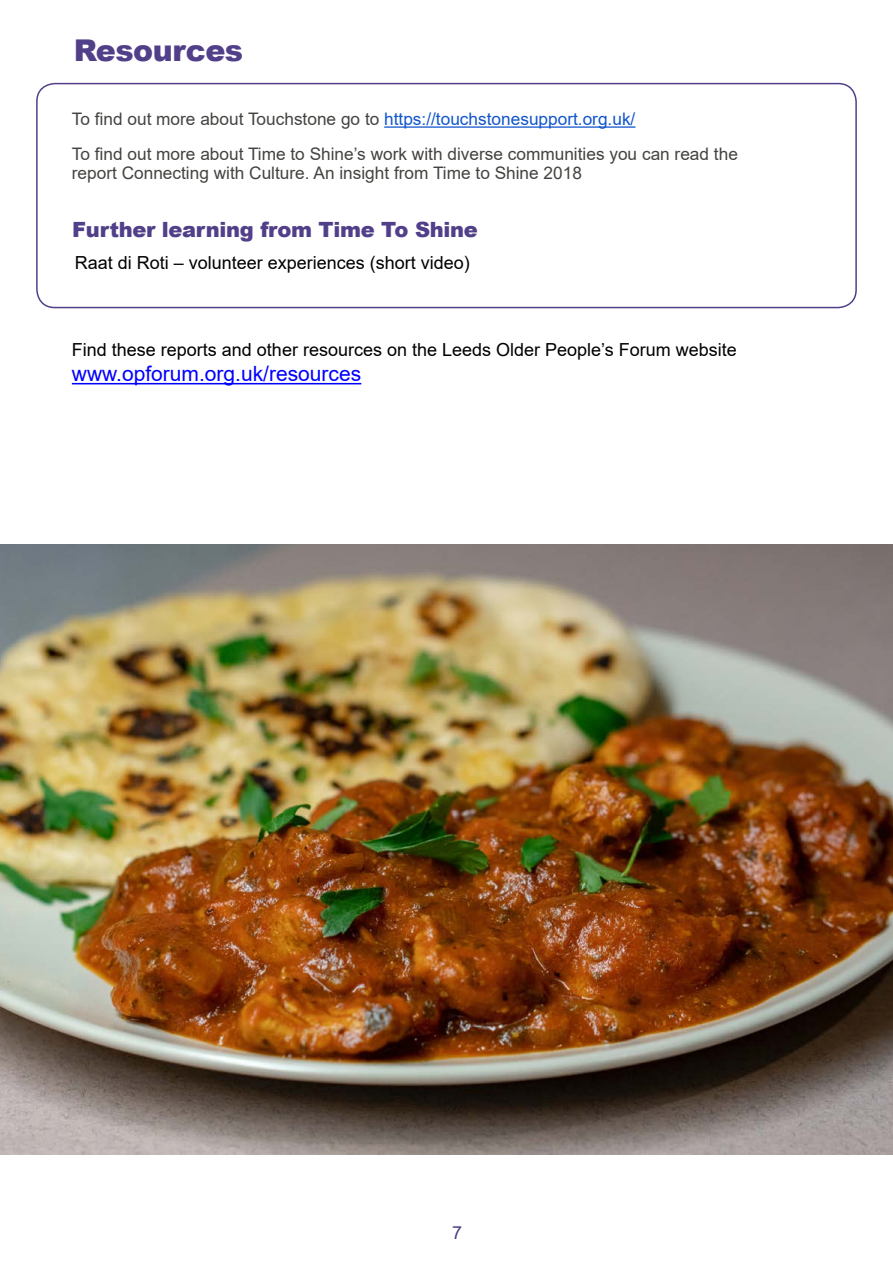
<style>
.page{position:relative;width:893px;height:1263px;background:#fff}
.page>*{position:absolute;margin:0;border:0;box-sizing:border-box;transform-origin:0 0}
.t1{font:900 30px "Arial";letter-spacing:-.015em;color:#513f89}
.t2{font:900 21px "Arial";letter-spacing:-.015em;color:#513f89}
.t3{font:21px "Arial";color:#00f}
.t4{font:18px "Arial";color:#000}
.t5{font:18px "Arial";color:#513f89}
.t6{font:17.25px/34.3px "Arial";color:#444340}
.s1{color:#15c}
</style>
<div class="page">
<div style="left:36px;top:83px;width:821px;height:225px;border:2px solid #513f89;border-radius:18px"></div>
<img style="left:0;top:544px;width:893px;height:610px">
<hr style="left:384px;top:126px;width:251px;height:2px;background:#15c">
<hr style="left:72px;top:383px;width:289px;height:1px;background:#00f">
<h1 class="t1" style="left:74px;top:29px;width:171px">Resources</h1>
<p class="t6" style="left:72px;top:102px;width:668px">To find out more about Touchstone go to <span class="s1">https://touchstonesupport.org.uk/<br></span>To find out more about Time to Shine’s work with diverse communities you can read the</p>
<p class="t6" style="left:72px;top:156px;width:512px">report Connecting with Culture. An insight from Time to Shine 2018</p>
<p class="t2" style="left:72px;top:214px;width:407px">Further learning from Time To Shine</p>
<p class="t4" style="left:75px;top:250px;width:397px">Raat di Roti – volunteer experiences (short video)</p>
<p class="t4" style="left:72px;top:338px;width:667px">Find these reports and other resources on the Leeds Older People’s Forum website</p>
<p class="t3" style="left:72px;top:360px;width:291px">www.opforum.org.uk/resources</p>
<p class="t5" style="left:452px;top:1220px;width:12px">7</p>
</div>
